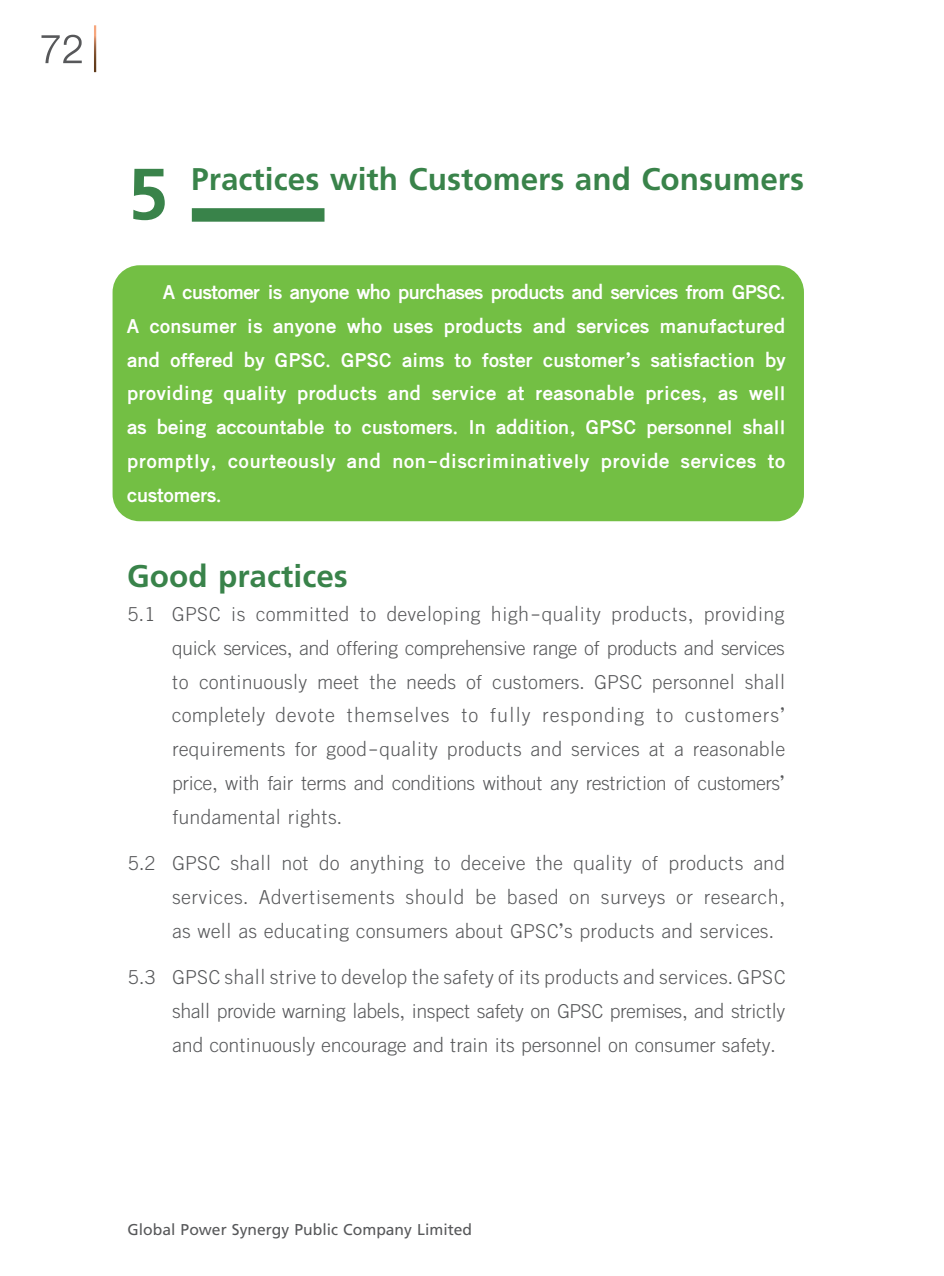
<style>
.page{position:relative;width:944px;height:1276px;background:#fff}
.page>*{position:absolute;margin:0;border:0;box-sizing:border-box;transform-origin:0 0}
.t1{font:700 83.25px "Sukhumvit";color:#39834a}
.t2{font:58.5px "DB Helvethaica X 45 Li";color:#57585a}
.t3{font:700 36px "Sukhumvit";color:#39834a}
.t4{font:33.75px/33.8px "DB Manothai X";letter-spacing:-.01em;color:#57585a;text-align:justify}
.t5{font:700 33.75px/33.8px "DB Manothai X";letter-spacing:.025em;color:#fff;text-align:justify}
.t6{font:18px "Sukhumvit";color:#57585a}
</style>
<div class="page">
<div style="left:113px;top:265px;width:691px;height:256px;background:#73bf44;border-radius:27px"></div>
<div style="left:192px;top:208px;width:132px;height:14px;background:#39834a"></div>
<h2 class="t2" style="left:40px;top:18px;width:46px">72</h2>
<h1 class="t1" style="left:128px;top:141px;width:42px">5</h1>
<p class="t3" style="left:191px;top:156px;width:615px">Practices with Customers and Consumers</p>
<p class="t5" style="left:127px;top:276px;width:660px;text-indent:36px">A customer is anyone who purchases products and services from GPSC.<br>A consumer is anyone who uses products and services manufactured and offered by GPSC. GPSC aims to foster customer’s satisfaction by providing quality products and service at reasonable prices, as well as being accountable to customers. In addition, GPSC personnel shall promptly, courteously and non-discriminatively provide services to customers.</p>
<p class="t3" style="left:127px;top:553px;width:222px">Good practices</p>
<p class="t4" style="left:172px;top:598px;width:615px;text-indent:-45px">5.1 GPSC is committed to developing high-quality products, providing quick services, and offering comprehensive range of products and services to continuously meet the needs of customers. GPSC personnel shall completely devote themselves to fully responding to customers’ requirements for good-quality products and services at a reasonable price, with fair terms and conditions without any restriction of customers’ fundamental rights.</p>
<p class="t4" style="left:172px;top:847px;width:615px;text-indent:-45px">5.2 GPSC shall not do anything to deceive the quality of products and services. Advertisements should be based on surveys or research, as well as educating consumers about GPSC’s products and services.</p>
<p class="t4" style="left:172px;top:961px;width:615px;text-indent:-45px">5.3 GPSC shall strive to develop the safety of its products and services. GPSC shall provide warning labels, inspect safety on GPSC premises, and strictly and continuously encourage and train its personnel on consumer safety.</p>
<p class="t6" style="left:128px;top:1218px;width:346px">Global Power Synergy Public Company Limited</p>
</div>
